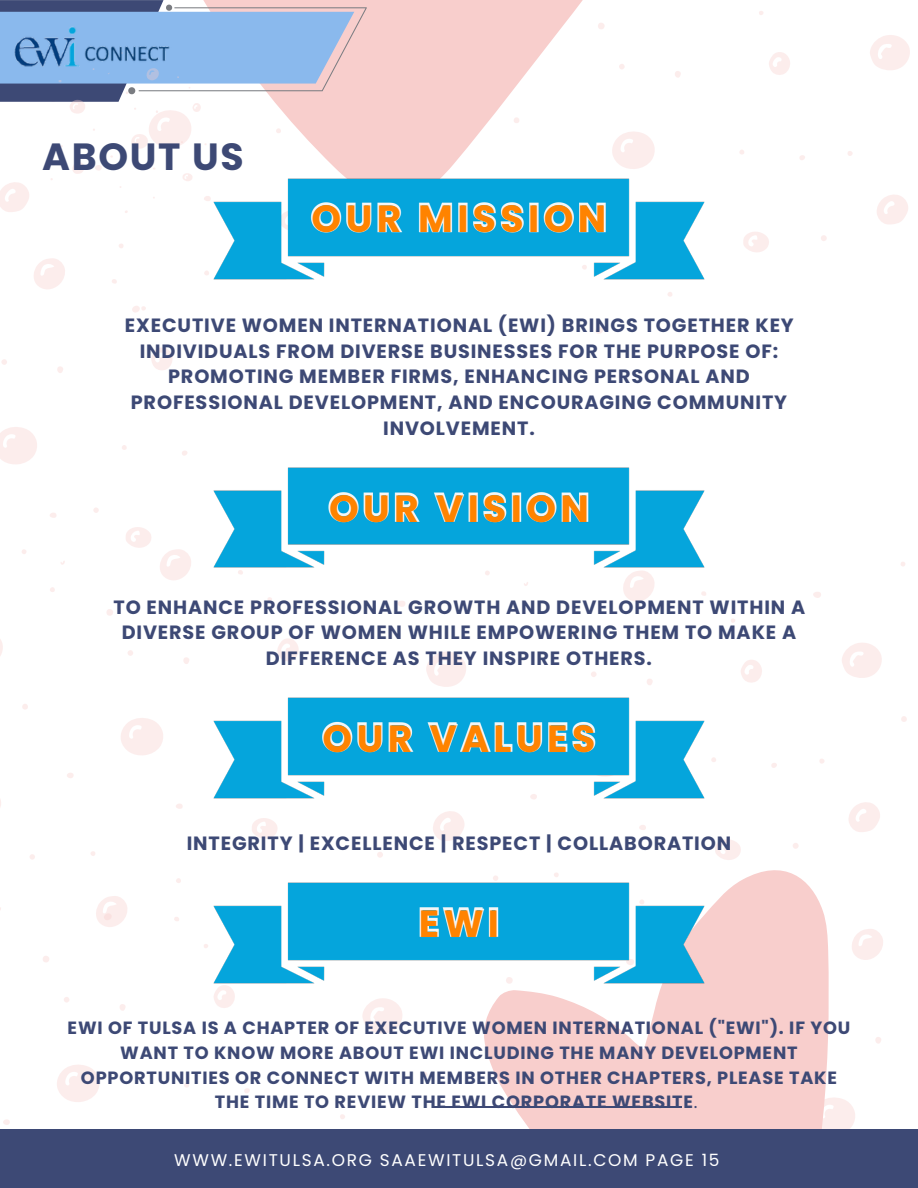
<style>
.page{position:relative;width:918px;height:1188px;background:#fff}
.page>*{position:absolute;margin:0;border:0;box-sizing:border-box;transform-origin:0 0}
.t1{font:700 37.8px "Poppins";letter-spacing:.115em;color:#ff8300}
.t2{font:700 37.8px "Poppins";letter-spacing:.045em;color:#3d4975}
.t3{font:700 19.2px/25.8px "Poppins";letter-spacing:.045em;color:#3d4975;text-align:center}
.t4{font:700 17.7px/24.8px "Poppins";letter-spacing:.045em;color:#3d4975;text-align:center}
.t5{font:16.95px "Poppins";letter-spacing:.1em;color:#fff}
.s1{font-weight:400}
</style>
<div class="page">
<svg style="left:57px;top:1065px;width:42px;height:37px"></svg>
<svg style="left:214px;top:990px;width:21px;height:18px"></svg>
<svg style="left:3px;top:1119px;width:7px;height:6px"></svg>
<svg style="left:43px;top:956px;width:6px;height:6px"></svg>
<svg style="left:120px;top:1004px;width:6px;height:7px"></svg>
<svg style="left:64px;top:997px;width:5px;height:5px"></svg>
<svg style="left:244px;top:1088px;width:6px;height:5px"></svg>
<svg style="left:30px;top:854px;width:5px;height:6px"></svg>
<svg style="left:184px;top:1083px;width:5px;height:5px"></svg>
<svg style="left:174px;top:917px;width:5px;height:4px"></svg>
<svg style="left:204px;top:944px;width:3px;height:4px"></svg>
<svg style="left:160px;top:549px;width:31px;height:31px"></svg>
<svg style="left:0;top:639px;width:3px;height:17px"></svg>
<svg style="left:121px;top:718px;width:42px;height:37px"></svg>
<svg style="left:252px;top:818px;width:26px;height:21px"></svg>
<svg style="left:277px;top:638px;width:22px;height:23px"></svg>
<svg style="left:96px;top:896px;width:31px;height:31px"></svg>
<svg style="left:67px;top:773px;width:7px;height:5px"></svg>
<svg style="left:107px;top:609px;width:6px;height:7px"></svg>
<svg style="left:183px;top:657px;width:6px;height:7px"></svg>
<svg style="left:176px;top:804px;width:7px;height:5px"></svg>
<svg style="left:22px;top:704px;width:6px;height:5px"></svg>
<svg style="left:128px;top:650px;width:5px;height:6px"></svg>
<svg style="left:93px;top:508px;width:6px;height:5px"></svg>
<svg style="left:176px;top:878px;width:5px;height:5px"></svg>
<svg style="left:91px;top:851px;width:4px;height:5px"></svg>
<svg style="left:22px;top:549px;width:4px;height:5px"></svg>
<svg style="left:268px;top:597px;width:4px;height:4px"></svg>
<svg style="left:0;top:427px;width:37px;height:37px"></svg>
<svg style="left:126px;top:527px;width:25px;height:21px"></svg>
<svg style="left:151px;top:348px;width:22px;height:22px"></svg>
<svg style="left:57px;top:366px;width:6px;height:7px"></svg>
<svg style="left:50px;top:513px;width:6px;height:5px"></svg>
<svg style="left:2px;top:359px;width:5px;height:6px"></svg>
<svg style="left:182px;top:451px;width:5px;height:5px"></svg>
<svg style="left:50px;top:587px;width:5px;height:5px"></svg>
<svg style="left:122px;top:445px;width:5px;height:5px"></svg>
<svg style="left:132px;top:306px;width:14px;height:7px"></svg>
<svg style="left:362px;top:998px;width:40px;height:36px"></svg>
<svg style="left:422px;top:1072px;width:5px;height:5px"></svg>
<svg style="left:340px;top:1114px;width:5px;height:5px"></svg>
<svg style="left:623px;top:575px;width:31px;height:27px"></svg>
<svg style="left:426px;top:652px;width:40px;height:35px"></svg>
<svg style="left:433px;top:811px;width:31px;height:30px"></svg>
<svg style="left:715px;top:839px;width:26px;height:12px"></svg>
<svg style="left:741px;top:660px;width:21px;height:23px"></svg>
<svg style="left:398px;top:601px;width:7px;height:6px"></svg>
<svg style="left:570px;top:630px;width:6px;height:7px"></svg>
<svg style="left:647px;top:679px;width:6px;height:6px"></svg>
<svg style="left:639px;top:825px;width:7px;height:5px"></svg>
<svg style="left:377px;top:852px;width:6px;height:6px"></svg>
<svg style="left:591px;top:672px;width:5px;height:5px"></svg>
<svg style="left:771px;top:763px;width:6px;height:5px"></svg>
<svg style="left:712px;top:757px;width:4px;height:5px"></svg>
<svg style="left:701px;top:591px;width:5px;height:5px"></svg>
<svg style="left:731px;top:619px;width:4px;height:4px"></svg>
<svg style="left:595px;top:327px;width:8px;height:7px"></svg>
<svg style="left:668px;top:292px;width:4px;height:5px"></svg>
<svg style="left:842px;top:643px;width:40px;height:35px"></svg>
<svg style="left:849px;top:802px;width:31px;height:30px"></svg>
<svg style="left:813px;top:592px;width:8px;height:6px"></svg>
<svg style="left:793px;top:843px;width:6px;height:6px"></svg>
<svg style="left:901px;top:716px;width:6px;height:6px"></svg>
<svg style="left:819px;top:759px;width:5px;height:5px"></svg>
<svg style="left:901px;top:562px;width:4px;height:4px"></svg>
<svg style="left:459px;top:851px;width:424px;height:278px;fill:#f8cecc"></svg>
<svg style="left:0;top:0;width:910px;height:289px"></svg>
<div style="left:0;top:1129px;width:918px;height:59px;background:#3d4975"></div>
<hr style="left:434px;top:1106px;width:248px;height:1px;background:#3d4975">
<img style="left:207px;top:172px;width:505px;height:114px">
<img style="left:213px;top:467px;width:492px;height:108px">
<img style="left:213px;top:697px;width:499px;height:102px">
<img style="left:207px;top:875px;width:505px;height:115px">
<svg style="left:72px;top:162px;width:13px;height:12px"></svg>
<svg style="left:183px;top:173px;width:10px;height:8px"></svg>
<svg style="left:0;top:0;width:367px;height:149px"></svg>
<img style="left:0;top:24px;width:207px;height:55px">
<p class="t2" style="left:42px;top:131px;width:203px">ABOUT US</p>
<p class="t1" style="left:312px;top:193px;width:296px">OUR MISSION</p>
<p class="t3" style="left:125px;top:312px;width:670px">EXECUTIVE WOMEN INTERNATIONAL (EWI) BRINGS TOGETHER KEY INDIVIDUALS FROM DIVERSE BUSINESSES FOR THE PURPOSE OF:<br>PROMOTING MEMBER FIRMS, ENHANCING PERSONAL AND PROFESSIONAL DEVELOPMENT, AND ENCOURAGING COMMUNITY INVOLVEMENT.</p>
<p class="t1" style="left:329px;top:483px;width:262px">OUR VISION</p>
<p class="t3" style="left:114px;top:594px;width:693px">TO ENHANCE PROFESSIONAL GROWTH AND DEVELOPMENT WITHIN A<br>DIVERSE GROUP OF WOMEN WHILE EMPOWERING THEM TO MAKE A<br>DIFFERENCE AS THEY INSPIRE OTHERS.</p>
<h1 class="t1" style="left:323px;top:713px;width:274px">OUR VALUES</h1>
<h1 class="t3" style="left:187px;top:830px;width:546px">INTEGRITY | EXCELLENCE | RESPECT | COLLABORATION</h1>
<p class="t1" style="left:419px;top:898px;width:82px">EWI</p>
<p class="t4" style="left:68px;top:1016px;width:784px">EWI OF TULSA IS A CHAPTER OF EXECUTIVE WOMEN INTERNATIONAL ("EWI"). IF YOU WANT TO KNOW MORE ABOUT EWI INCLUDING THE MANY DEVELOPMENT OPPORTUNITIES OR CONNECT WITH MEMBERS IN OTHER CHAPTERS, PLEASE TAKE THE TIME TO REVIEW THE EWI CORPORATE WEBSITE<span class="s1">.</span></p>
<p class="t5" style="left:174px;top:1148px;width:547px">WWW.EWITULSA.ORG SAAEWITULSA@GMAIL.COM PAGE 15</p>
</div>
